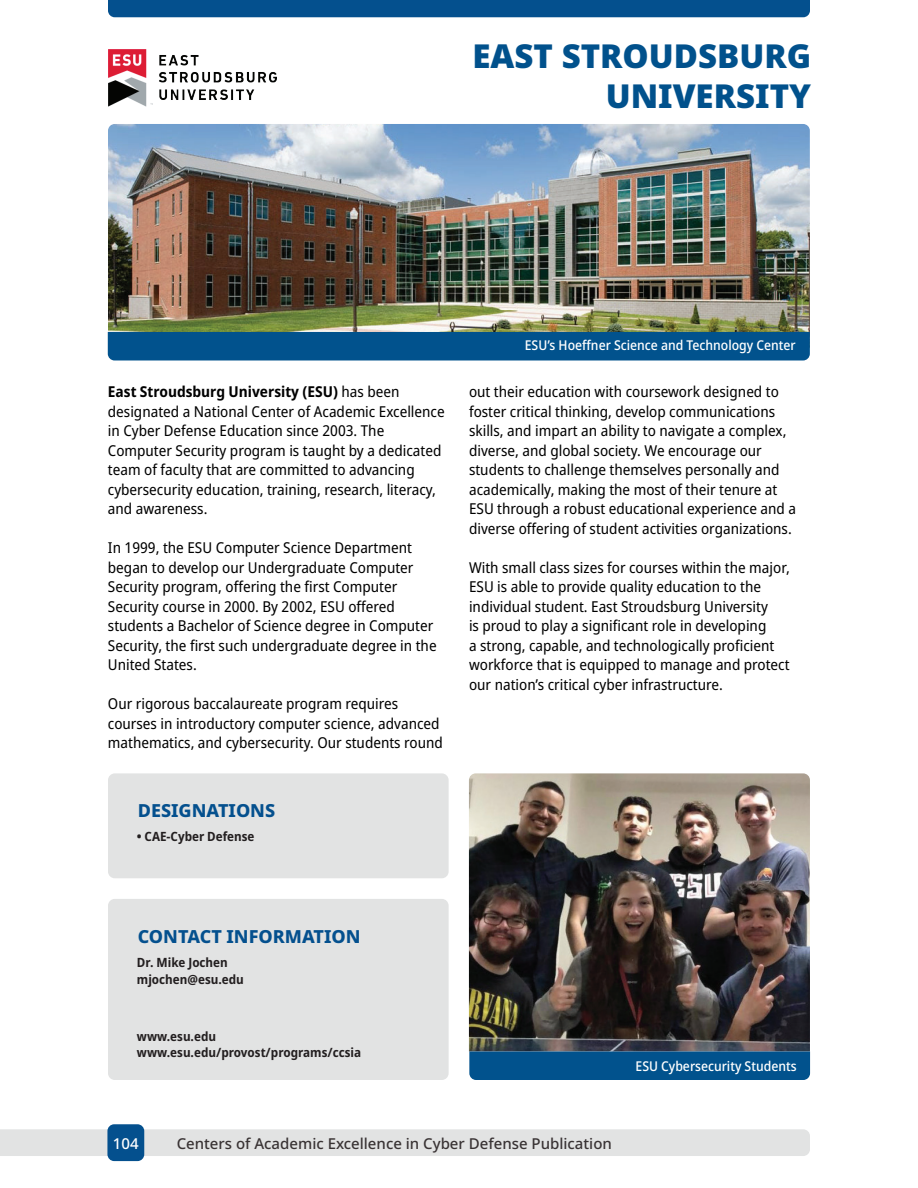
<style>
.page{position:relative;width:918px;height:1188px;background:#fff}
.page>*{position:absolute;margin:0;border:0;box-sizing:border-box;transform-origin:0 0}
.t1{font:900 33px/39.6px "Noto Sans";color:#01518c;text-align:right}
.t2{font:800 18px "Noto Sans";color:#04508e}
.t3{font:semi-condensed 15px/19.5px "Noto Sans";color:#000}
.t4{font:500 15px "Noto Sans";color:#393334}
.t5{font:500 15px "Noto Sans";color:#fff}
.t6{font:500 semi-condensed 13.5px "Noto Sans";color:#fff}
.t7{font:700 semi-condensed 12.75px/16.5px "Noto Sans";color:#231f20}
.s1{font-weight:700}
</style>
<div class="page">
<div style="left:0;top:1129px;width:810px;height:27px;background:#e2e3e3"></div>
<div style="left:107px;top:1124px;width:37px;height:37px;background:#04508e;border-radius:7px"></div>
<div style="left:108px;top:0;width:702px;height:17px;background:#04508e"></div>
<div style="left:108px;top:899px;width:341px;height:181px;background:#e2e3e3;border-radius:7px"></div>
<div style="left:108px;top:773px;width:341px;height:105px;background:#e2e3e3;border-radius:7px"></div>
<img style="left:469px;top:773px;width:341px;height:278px">
<img style="left:108px;top:124px;width:702px;height:208px">
<div style="left:108px;top:332px;width:702px;height:28px;background:#01528d"></div>
<div style="left:469px;top:1051px;width:341px;height:29px;background:#01528d"></div>
<img style="left:108px;top:49px;width:169px;height:58px">
<h1 class="t1" style="left:472px;top:36px;width:340px">EAST STROUDSBURG<br>UNIVERSITY</h1>
<p class="t3" style="left:108px;top:382px;width:338px"><span class="s1">East Stroudsburg University (ESU)</span> has been designated a National Center of Academic Excellence in Cyber Defense Education since 2003. The Computer Security program is taught by a dedicated team of faculty that are committed to advancing cybersecurity education, training, research, literacy, and awareness.</p>
<p class="t3" style="left:108px;top:538px;width:330px">In 1999, the ESU Computer Science Department began to develop our Undergraduate Computer Security program, offering the first Computer Security course in 2000. By 2002, ESU offered students a Bachelor of Science degree in Computer Security, the first such undergraduate degree in the United States.</p>
<p class="t3" style="left:108px;top:694px;width:336px">Our rigorous baccalaureate program requires courses in introductory computer science, advanced mathematics, and cybersecurity. Our students round</p>
<p class="t2" style="left:138px;top:798px;width:139px">DESIGNATIONS</p>
<p class="t7" style="left:137px;top:829px;width:119px">• CAE-Cyber Defense</p>
<p class="t6" style="left:525px;top:336px;width:272px">ESU’s Hoeffner Science and Technology Center</p>
<p class="t3" style="left:469px;top:382px;width:328px">out their education with coursework designed to foster critical thinking, develop communications skills, and impart an ability to navigate a complex, diverse, and global society. We encourage our students to challenge themselves personally and academically, making the most of their tenure at ESU through a robust educational experience and a diverse offering of student activities organizations.</p>
<p class="t3" style="left:469px;top:558px;width:322px">With small class sizes for courses within the major, ESU is able to provide quality education to the individual student. East Stroudsburg University<br>is proud to play a significant role in developing<br>a strong, capable, and technologically proficient workforce that is equipped to manage and protect our nation’s critical cyber infrastructure.</p>
<p class="t2" style="left:138px;top:924px;width:224px">CONTACT INFORMATION</p>
<p class="t7" style="left:137px;top:955px;width:108px">Dr. Mike Jochen mjochen@esu.edu</p>
<p class="t7" style="left:137px;top:1028px;width:226px">www.esu.edu www.esu.edu/provost/programs/ccsia</p>
<p class="t6" style="left:636px;top:1056px;width:163px">ESU Cybersecurity Students</p>
<p class="t5" style="left:113px;top:1133px;width:27px">104</p>
<p class="t4" style="left:177px;top:1132px;width:437px">Centers of Academic Excellence in Cyber Defense Publication</p>
</div>
